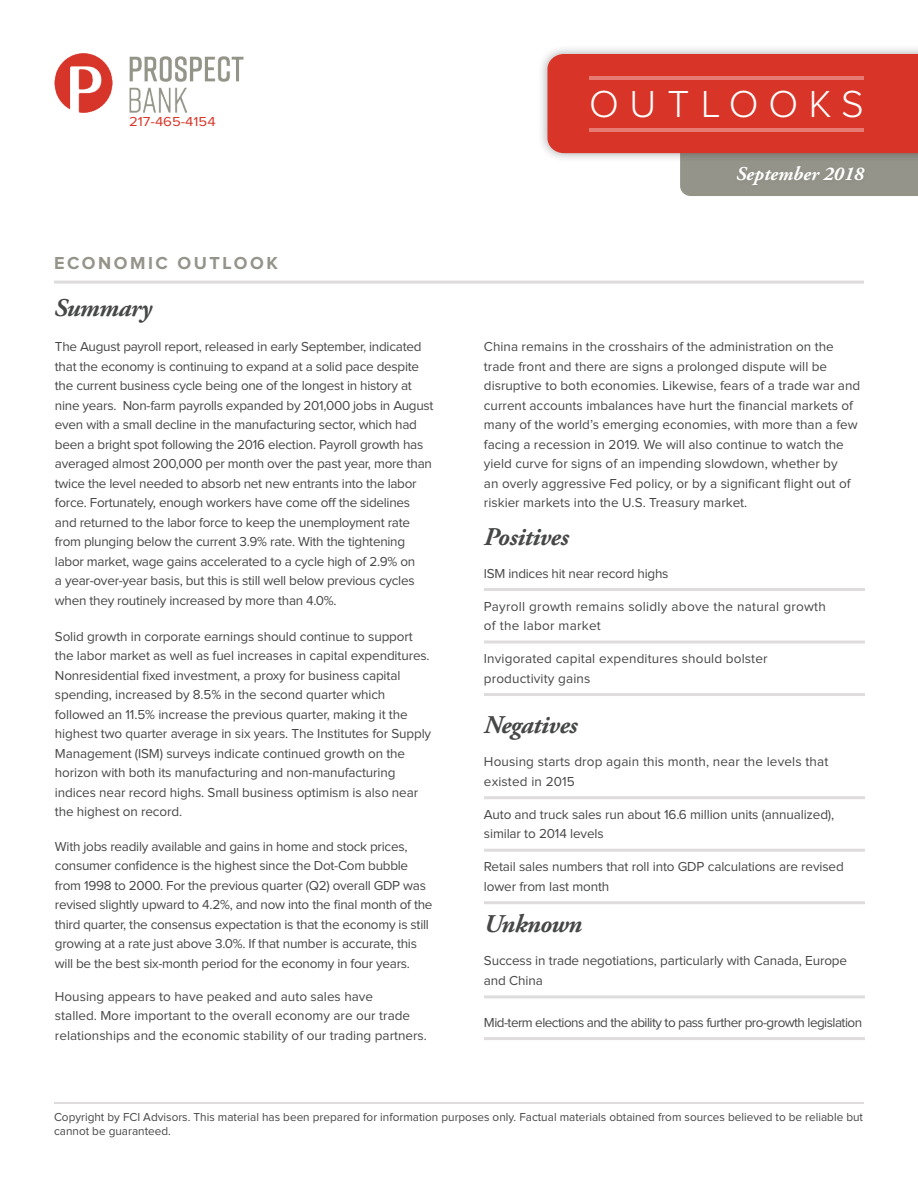
<style>
.page{position:relative;width:918px;height:1188px;background:#fff}
.page>*{position:absolute;margin:0;border:0;box-sizing:border-box;transform-origin:0 0}
.t1{font:300 39px "Proxima Nova";letter-spacing:.27em;color:#fff}
.palatino-main{font:italic 700 25.5px "Adobe Garamond Pro";letter-spacing:-.02em;color:#464747}
.t2{font:italic 700 19.5px "Adobe Garamond Pro";color:#fff}
.t3{font:700 18px "Proxima Nova";letter-spacing:.14em;color:#95948a}
.palatino-main-2{font:13.5px/19.5px "Proxima Nova";letter-spacing:-.01em;color:#464747}
.bullets-square{font:13.5px/19.5px "Proxima Nova";letter-spacing:-.01em;color:#464747}
.bullets-square-2{font:13.5px/19.5px "Proxima Nova";letter-spacing:.01em;color:#464747}
.bullets-square-3{font:13.5px/19.5px "Proxima Nova";letter-spacing:.02em;color:#464747}
.bullets-square-4{font:13.5px "Proxima Nova";letter-spacing:-.04em;color:#464747}
.t4{font:13.5px "Proxima Nova";color:#d83528;scale:1.1 1}
.t5{font:12px/14.4px "Proxima Nova";color:#464747}
</style>
<div class="page">
<div style="left:538px;top:44px;width:380px;height:119px;background:#231f20;opacity:.38"></div>
<svg style="left:547px;top:54px;width:371px;height:142px;background:#d25a4f"></svg>
<hr style="left:590px;top:76px;width:274px;height:4px;background:#e57b73">
<hr style="left:590px;top:128px;width:274px;height:4px;background:#e57b73">
<div style="left:732px;top:162px;width:137px;height:29px;background:#949389"></div>
<hr style="left:484px;top:588px;width:381px;height:3px;background:#dedcdc">
<hr style="left:484px;top:641px;width:381px;height:3px;background:#dedcdc">
<hr style="left:484px;top:693px;width:381px;height:3px;background:#dedcdc">
<hr style="left:484px;top:796px;width:381px;height:3px;background:#dedcdc">
<hr style="left:484px;top:849px;width:381px;height:3px;background:#dedcdc">
<hr style="left:484px;top:901px;width:381px;height:3px;background:#dedcdc">
<hr style="left:484px;top:995px;width:381px;height:3px;background:#dedcdc">
<hr style="left:484px;top:1037px;width:381px;height:3px;background:#dedcdc">
<hr style="left:54px;top:281px;width:810px;height:3px;background:#dedcdc">
<hr style="left:54px;top:1102px;width:810px;height:2px;background:#dedcdc">
<img style="left:54px;top:54px;width:189px;height:58px">
<p class="t4" style="left:129px;top:116px;width:80px">217-465-4154</p>
<p class="t3" style="left:54px;top:254px;width:225px">ECONOMIC OUTLOOK</p>
<p class="palatino-main" style="left:54px;top:293px;width:99px">Summary</p>
<p class="palatino-main-2" style="left:55px;top:338px;width:380px">The August payroll report, released in early September, indicated that the economy is continuing to expand at a solid pace despite the current business cycle being one of the longest in history at nine years. Non-farm payrolls expanded by 201,000 jobs in August even with a small decline in the manufacturing sector, which had been a bright spot following the 2016 election. Payroll growth has averaged almost 200,000 per month over the past year, more than twice the level needed to absorb net new entrants into the labor force. Fortunately, enough workers have come off the sidelines and returned to the labor force to keep the unemployment rate from plunging below the current 3.9% rate. With the tightening labor market, wage gains accelerated to a cycle high of 2.9% on<br>a year-over-year basis, but this is still well below previous cycles when they routinely increased by more than 4.0%.</p>
<p class="palatino-main-2" style="left:55px;top:627px;width:378px">Solid growth in corporate earnings should continue to support the labor market as well as fuel increases in capital expenditures.<br>Nonresidential fixed investment, a proxy for business capital spending, increased by 8.5% in the second quarter which followed an 11.5% increase the previous quarter, making it the highest two quarter average in six years. The Institutes for Supply Management (ISM) surveys indicate continued growth on the horizon with both its manufacturing and non-manufacturing indices near record highs. Small business optimism is also near the highest on record.</p>
<p class="palatino-main-2" style="left:55px;top:837px;width:379px">With jobs readily available and gains in home and stock prices, consumer confidence is the highest since the Dot-Com bubble from 1998 to 2000. For the previous quarter (Q2) overall GDP was revised slightly upward to 4.2%, and now into the final month of the third quarter, the consensus expectation is that the economy is still growing at a rate just above 3.0%. If that number is accurate, this will be the best six-month period for the economy in four years.</p>
<p class="palatino-main-2" style="left:55px;top:987px;width:374px">Housing appears to have peaked and auto sales have<br>stalled. More important to the overall economy are our trade relationships and the economic stability of our trading partners.</p>
<h1 class="t1" style="left:589px;top:86px;width:276px">OUTLOOKS</h1>
<h3 class="t2" style="left:736px;top:162px;width:129px">September 2018</h3>
<p class="palatino-main-2" style="left:484px;top:338px;width:378px">China remains in the crosshairs of the administration on the trade front and there are signs a prolonged dispute will be disruptive to both economies. Likewise, fears of a trade war and current accounts imbalances have hurt the financial markets of many of the world’s emerging economies, with more than a few facing a recession in 2019. We will also continue to watch the yield curve for signs of an impending slowdown, whether by<br>an overly aggressive Fed policy, or by a significant flight out of riskier markets into the U.S. Treasury market.</p>
<p class="palatino-main" style="left:484px;top:522px;width:86px">Positives</p>
<p class="bullets-square" style="left:484px;top:564px;width:186px">ISM indices hit near record highs</p>
<p class="bullets-square-3" style="left:484px;top:597px;width:344px">Payroll growth remains solidly above the natural growth of the labor market</p>
<p class="bullets-square-2" style="left:484px;top:649px;width:285px">Invigorated capital expenditures should bolster productivity gains</p>
<p class="palatino-main" style="left:484px;top:710px;width:95px">Negatives</p>
<p class="bullets-square-2" style="left:484px;top:753px;width:346px">Housing starts drop again this month, near the levels that existed in 2015</p>
<p class="bullets-square" style="left:484px;top:805px;width:352px">Auto and truck sales run about 16.6 million units (annualized), similar to 2014 levels</p>
<p class="bullets-square" style="left:484px;top:858px;width:361px">Retail sales numbers that roll into GDP calculations are revised lower from last month</p>
<p class="palatino-main" style="left:484px;top:910px;width:100px">Unknown</p>
<p class="bullets-square" style="left:484px;top:952px;width:365px">Success in trade negotiations, particularly with Canada, Europe and China</p>
<p class="bullets-square-4" style="left:484px;top:1016px;width:380px">Mid-term elections and the ability to pass further pro-growth legislation</p>
<p class="t5" style="left:54px;top:1110px;width:811px">Copyright by FCI Advisors. This material has been prepared for information purposes only. Factual materials obtained from sources believed to be reliable but cannot be guaranteed.</p>
</div>
